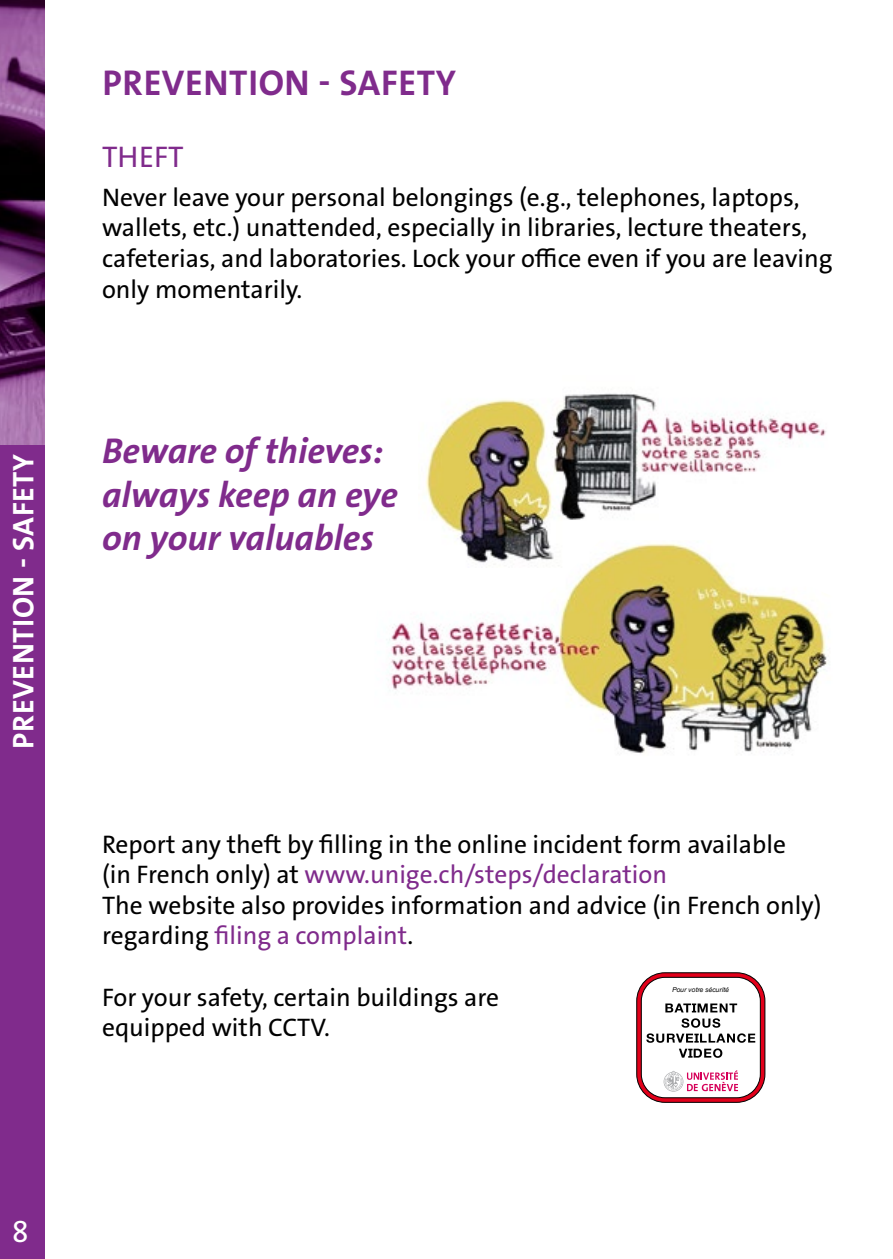
<style>
.page{position:relative;width:893px;height:1259px;background:#fff}
.page>*{position:absolute;margin:0;border:0;box-sizing:border-box;transform-origin:0 0}
.t1{font:italic 700 36px/43.2px "The Sans Os F";color:#802b8c}
.t2{font:700 36px "The Sans Os F";letter-spacing:.02em;color:#802b8c}
.t3{font:700 30px "The Sans Os F";letter-spacing:.02em;color:#fff}
.t4{font:30px "The Sans Os F";color:#802b8c}
.t5{font:30px "The Sans Os F";color:#fff}
.t6{font:25.5px/30.6px "The Sans Os F";color:#000}
.t7{font:italic 6.9px "Helvetica Neue";color:#000}
.s1{color:#802b8c}
</style>
<div class="page">
<svg style="left:636px;top:972px;width:130px;height:131px"></svg>
<img style="left:426px;top:393px;width:400px;height:147px">
<div style="left:0;top:444px;width:44px;height:815px;background:#802b8c"></div>
<img style="left:0;top:0;width:44px;height:444px">
<img style="left:388px;top:540px;width:439px;height:214px">
<p class="t3" style="left:4px;top:748px;width:296px;rotate:-90deg">PREVENTION - SAFETY</p>
<h1 class="t2" style="left:102px;top:59px;width:355px">PREVENTION - SAFETY</h1>
<p class="t4" style="left:102px;top:137px;width:83px">THEFT</p>
<p class="t6" style="left:102px;top:182px;width:732px">Never leave your personal belongings (e.g., telephones, laptops, wallets, etc.) unattended, especially in libraries, lecture theaters, cafeterias, and laboratories. Lock your office even if you are leaving only momentarily.</p>
<h1 class="t1" style="left:102px;top:430px;width:297px">Beware of thieves: always keep an eye on your valuables</h1>
<p class="t6" style="left:102px;top:829px;width:721px">Report any theft by filling in the online incident form available<br>(in French only) at <span class="s1">www.unige.ch/steps/declaration<br></span>The website also provides information and advice (in French only) regarding <span class="s1">filing a complaint</span>.</p>
<p class="t6" style="left:102px;top:982px;width:399px">For your safety, certain buildings are equipped with CCTV.</p>
<p class="t7" style="left:672px;top:985px;width:58px">Pour votre sécurité</p>
<p class="t5" style="left:12px;top:1212px;width:18px">8</p>
</div>
